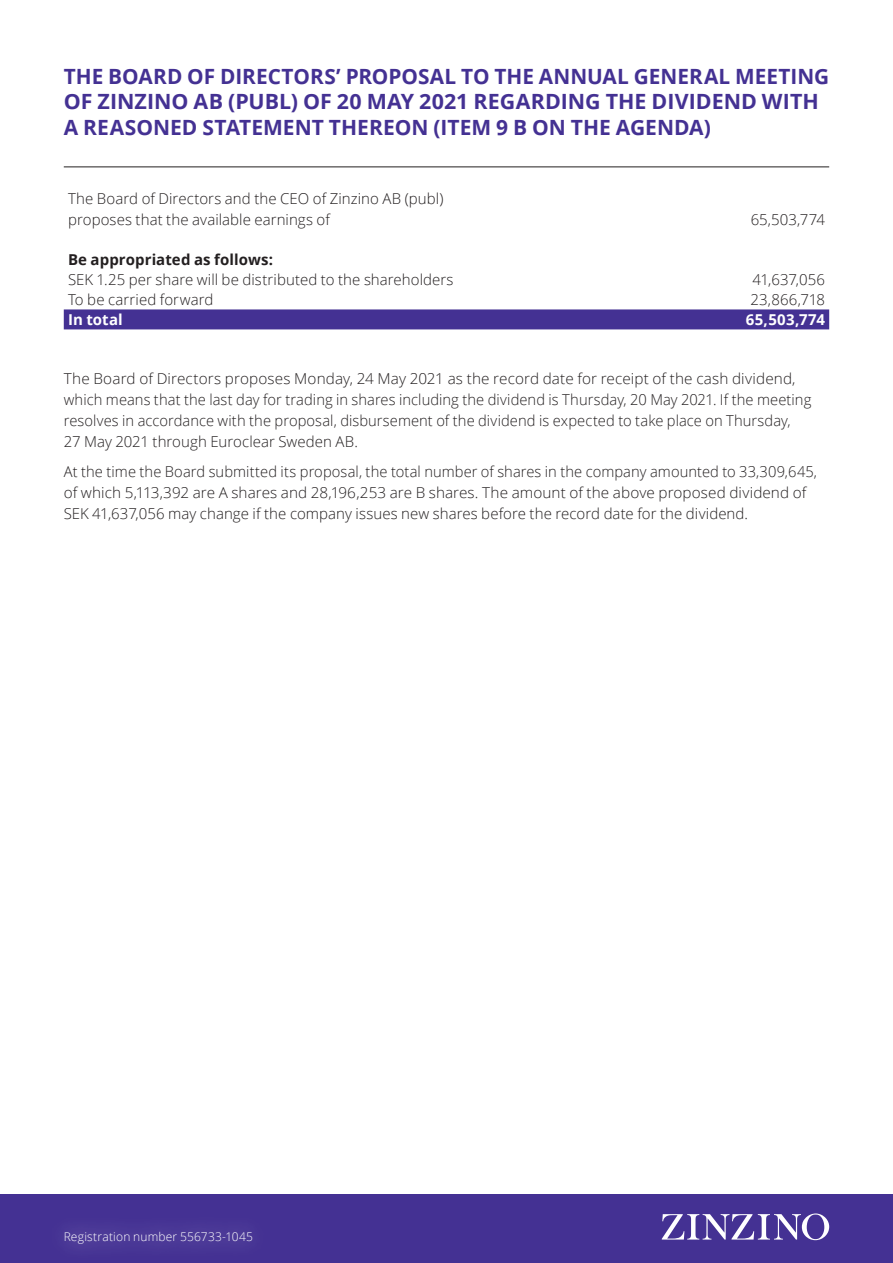
<style>
.page{position:relative;width:893px;height:1263px;background:#fff}
.page>*{position:absolute;margin:0;border:0;box-sizing:border-box;transform-origin:0 0}
.Heading_25pt{font:700 21px/25.2px "Open Sans";color:#443193}
.Preamble_10_14{font:300 15px/21px "Open Sans";letter-spacing:.005em;color:#231f20}
.Preamble_10_14-2{font:700 15px "Open Sans";letter-spacing:.005em;color:#231f20}
.Preamble_10_14-3{font:700 15px "Open Sans";letter-spacing:.01em;color:#fff}
.Body_8_11{font:300 12px "Open Sans";letter-spacing:.015em;color:#fff}
</style>
<div class="page">
<div style="left:0;top:1194px;width:893px;height:69px;background:#443193"></div>
<svg style="left:662px;top:1213px;width:167px;height:27px"></svg>
<hr style="left:64px;top:167px;width:765px;height:1px;background:#231f20">
<div style="left:64px;top:309px;width:765px;height:20px;background:#443193"></div>
<div style="left:47px;top:1213px;width:222px;height:47px;background:#473595"></div>
<p class="Heading_25pt" style="left:64px;top:63px;width:767px">THE BOARD OF DIRECTORS’ PROPOSAL TO THE ANNUAL GENERAL MEETING<br>OF ZINZINO AB (PUBL) OF 20 MAY 2021 REGARDING THE DIVIDEND WITH<br>A REASONED STATEMENT THEREON (ITEM 9 B ON THE AGENDA)</p>
<p class="Preamble_10_14" style="left:68px;top:188px;width:377px">The Board of Directors and the CEO of Zinzino AB (publ) proposes that the available earnings of</p>
<p class="Preamble_10_14" style="left:751px;top:209px;width:76px">65,503,774</p>
<p class="Preamble_10_14-2" style="left:68px;top:249px;width:207px">Be appropriated as follows:</p>
<p class="Preamble_10_14" style="left:68px;top:269px;width:387px">SEK 1.25 per share will be distributed to the shareholders</p>
<p class="Preamble_10_14" style="left:752px;top:269px;width:74px">41,637,056</p>
<p class="Preamble_10_14" style="left:68px;top:289px;width:147px">To be carried forward</p>
<p class="Preamble_10_14" style="left:750px;top:289px;width:76px">23,866,718</p>
<p class="Preamble_10_14-3" style="left:68px;top:309px;width:56px">In total</p>
<p class="Preamble_10_14-3" style="left:746px;top:309px;width:81px">65,503,774</p>
<p class="Preamble_10_14" style="left:64px;top:368px;width:749px">The Board of Directors proposes Monday, 24 May 2021 as the record date for receipt of the cash dividend, which means that the last day for trading in shares including the dividend is Thursday, 20 May 2021. If the meeting resolves in accordance with the proposal, disbursement of the dividend is expected to take place on Thursday,<br>27 May 2021 through Euroclear Sweden AB.</p>
<p class="Preamble_10_14" style="left:64px;top:460px;width:755px">At the time the Board submitted its proposal, the total number of shares in the company amounted to 33,309,645, of which 5,113,392 are A shares and 28,196,253 are B shares. The amount of the above proposed dividend of<br>SEK 41,637,056 may change if the company issues new shares before the record date for the dividend.</p>
<p class="Body_8_11" style="left:64px;top:1228px;width:191px">Registration number 556733-1045</p>
</div>
